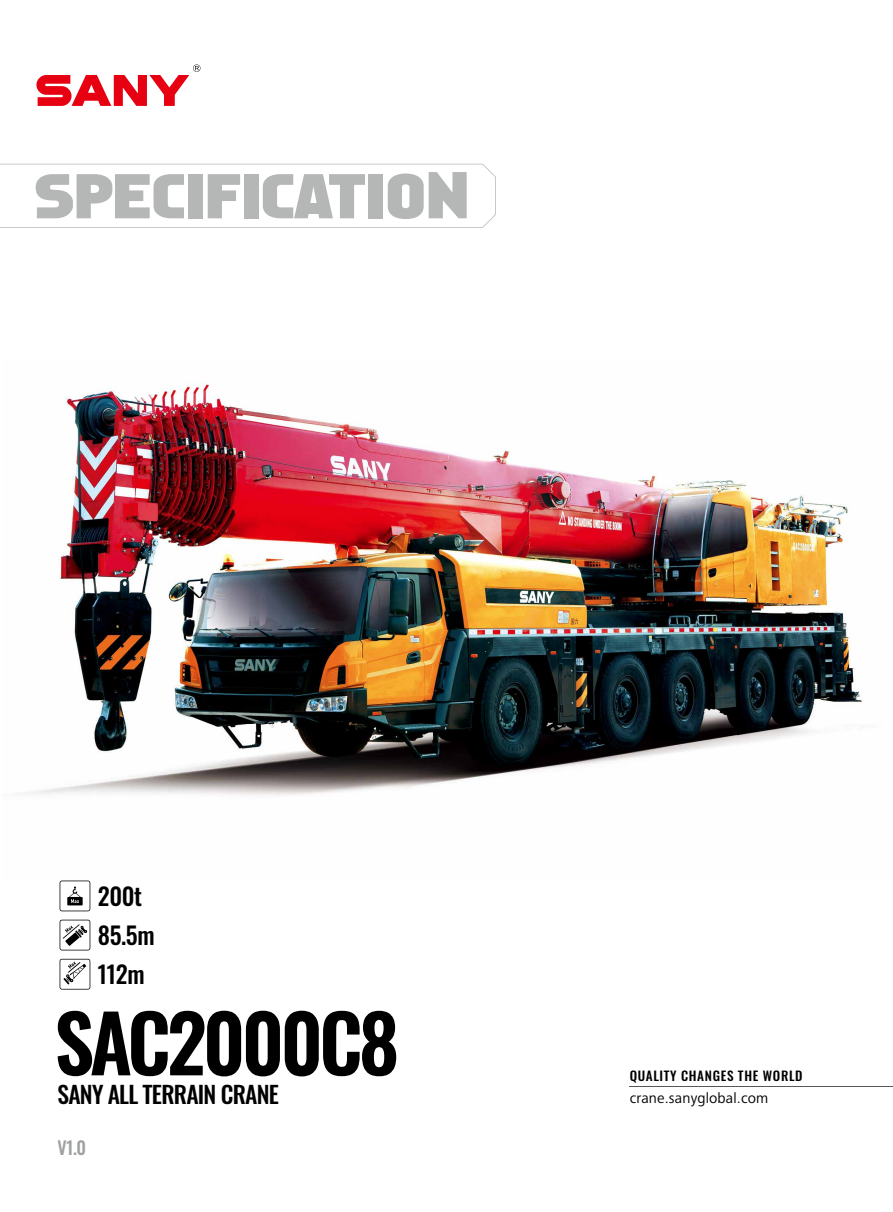
<style>
.page{position:relative;width:893px;height:1212px;background:#fff}
.page>*{position:absolute;margin:0;border:0;box-sizing:border-box;transform-origin:0 0}
.t1{font:600 78.75px "Oswald";letter-spacing:-.05em;color:#000}
.t2{font:58.05px "HF Spaceship";letter-spacing:-.01em;color:#b5b6b6}
.t3{font:500 24px/39.2px "Oswald";letter-spacing:-.015em;color:#000}
.t4{font:500 23.55px "Oswald";letter-spacing:-.03em;color:#000}
.t5{font:500 18px "Oswald";color:#9fa0a0}
.t6{font:15px "Frutiger Next Pro";letter-spacing:.01em;color:#000}
.t7{font:500 12.75px "Oswald";letter-spacing:.05em;color:#000}
</style>
<div class="page">
<img style="left:24px;top:384px;width:839px;height:411px">
<svg style="left:0;top:164px;width:496px;height:64px"></svg>
<hr style="left:630px;top:1086px;width:263px;height:1px;background:#595757">
<svg style="left:36px;top:64px;width:164px;height:42px"></svg>
<svg style="left:60px;top:880px;width:30px;height:31px"></svg>
<svg style="left:60px;top:920px;width:30px;height:30px"></svg>
<svg style="left:60px;top:959px;width:30px;height:30px"></svg>
<h2 class="t2" style="left:34px;top:162px;width:437px">SPECIFICATION</h2>
<h3 class="t3" style="left:98px;top:874px;width:58px">200t<br>85.5m<br>112m</h3>
<h1 class="t1" style="left:54px;top:973px;width:346px">SAC2000C8</h1>
<h3 class="t4" style="left:58px;top:1073px;width:223px">SANY ALL TERRAIN CRANE</h3>
<h3 class="t5" style="left:58px;top:1132px;width:30px">V1.0</h3>
<p class="t7" style="left:630px;top:1064px;width:174px">QUALITY CHANGES THE WORLD</p>
<p class="t6" style="left:630px;top:1090px;width:140px">crane.sanyglobal.com</p>
</div>
